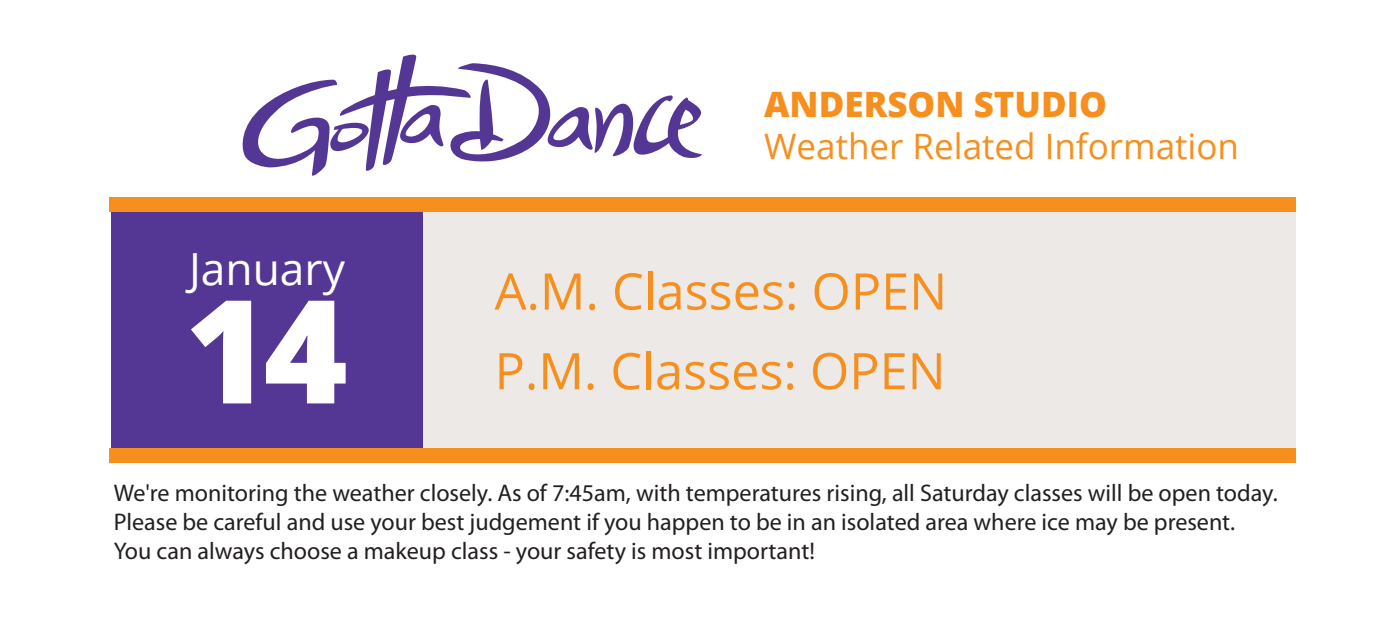
<style>
.page{position:relative;width:1386px;height:639px;background:#fff}
.page>*{position:absolute;margin:0;border:0;box-sizing:border-box;transform-origin:0 0}
.t1{font:800 143.85px "Open Sans";color:#fff}
.t2{font:50.4px "Open Sans";color:#f68f1e}
.t3{font:44.27px "Open Sans";color:#fff}
.t4{font:35px "Open Sans";color:#f68f1e}
.t5{font:800 35px "Open Sans";color:#f68f1e}
.t6{font:24.15px/28.9px "Myriad Pro";color:#231f20}
</style>
<div class="page">
<div style="left:111px;top:211px;width:313px;height:239px;background:#543695"></div>
<div style="left:423px;top:211px;width:873px;height:239px;background:#ece9e7"></div>
<svg style="left:242px;top:54px;width:460px;height:122px"></svg>
<div style="left:110px;top:197px;width:1186px;height:14px;background:#f68f1e"></div>
<div style="left:110px;top:448px;width:1186px;height:14px;background:#f68f1e"></div>
<h3 class="t3" style="left:189px;top:238px;width:157px">January</h3>
<h1 class="t1" style="left:185px;top:242px;width:164px">14</h1>
<h3 class="t5" style="left:764px;top:77px;width:344px">ANDERSON STUDIO</h3>
<h3 class="t4" style="left:764px;top:122px;width:476px">Weather Related Information</h3>
<h2 class="t2" style="left:495px;top:257px;width:454px">A.M. Classes: OPEN</h2>
<h2 class="t2" style="left:495px;top:336px;width:453px">P.M. Classes: OPEN</h2>
<p class="t6" style="left:114px;top:479px;width:1165px">We're monitoring the weather closely. As of 7:45am, with temperatures rising, all Saturday classes will be open today.<br>Please be careful and use your best judgement if you happen to be in an isolated area where ice may be present.<br>You can always choose a makeup class - your safety is most important!</p>
</div>
